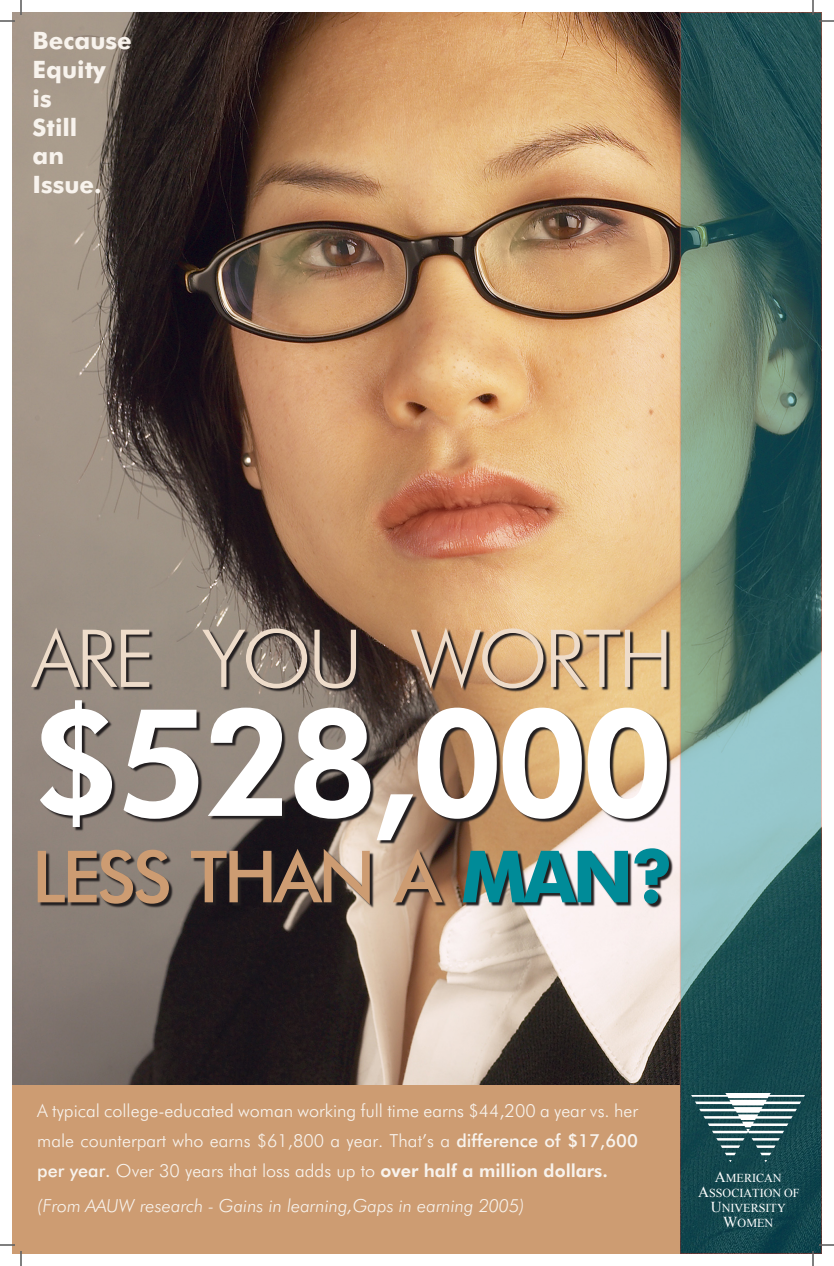
<style>
.page{position:relative;width:834px;height:1266px;background:#fff}
.page>*{position:absolute;margin:0;border:0;box-sizing:border-box;transform-origin:0 0}
.t1{font:800 150px "Futura BT";letter-spacing:-.045em;color:#fff}
.t2{font:300 80px "Futura BT";letter-spacing:-.05em;color:#eedcca}
.t3{font:500 72px "Futura BT";letter-spacing:-.05em;color:#cd9c72}
.t4{font:700 24px "Futura BT";color:#f8f3ed}
.t5{font:300 18px/30px "Futura BT";color:#f8f3ed;text-align:justify}
.t6{font:italic 300 18px "Futura BT";color:#f8f3ed}
.t7{font:15.1px "Times New Roman";color:#fff}
.t8{font:12.1px/15.1px "Times New Roman";color:#fff;text-align:center}
.s1{font-weight:700;color:#008b98}
.s2{font-weight:500}
.s3{font-weight:800}
</style>
<div class="page">
<img style="left:12px;top:12px;width:668px;height:1073px">
<svg style="left:682px;top:14px;width:138px;height:1238px;background:#47716e"></svg>
<svg style="left:691px;top:1093px;width:114px;height:69px"></svg>
<svg style="left:32px;top:629px;width:642px;height:280px;background:#78685a"></svg>
<div style="left:12px;top:1085px;width:668px;height:169px;background:#cd9c72"></div>
<svg style="left:0;top:0;width:22px;height:22px"></svg>
<svg style="left:0;top:1244px;width:22px;height:22px"></svg>
<svg style="left:812px;top:0;width:22px;height:22px"></svg>
<svg style="left:812px;top:1244px;width:22px;height:22px"></svg>
<p class="t4" style="left:33px;top:26px;width:101px">Because</p>
<p class="t4" style="left:33px;top:55px;width:75px">Equity</p>
<p class="t4" style="left:33px;top:84px;width:21px">is</p>
<p class="t4" style="left:33px;top:112px;width:46px">Still</p>
<p class="t4" style="left:33px;top:141px;width:33px">an</p>
<p class="t4" style="left:33px;top:170px;width:71px">Issue.</p>
<p class="t2" style="left:32px;top:610px;width:643px">ARE YOU WORTH</p>
<p class="t1" style="left:32px;top:671px;width:643px">$528,000</p>
<p class="t3" style="left:32px;top:833px;width:643px">LESS THAN A <span class="s1">MAN?</span></p>
<p class="t5" style="left:37px;top:1095px;width:602px">A typical college-educated woman working full time earns $44,200 a year vs. her male counterpart who earns $61,800 a year. That’s a <span class="s2">difference of $17,600 per year.</span> Over 30 years that loss adds up to <span class="s3">over half a million dollars.</span></p>
<p class="t6" style="left:37px;top:1194px;width:489px">(From AAUW research - Gains in learning,Gaps in earning 2005)</p>
<p class="t7" style="left:715px;top:1167px;width:12px">A</p>
<p class="t8" style="left:709px;top:1170px;width:92px">MERICAN<br>SSOCIATION OF<br>NIVERSITY<br>OMEN</p>
<p class="t7" style="left:698px;top:1182px;width:12px">A</p>
<p class="t7" style="left:711px;top:1197px;width:12px">U</p>
<p class="t7" style="left:723px;top:1212px;width:16px">W</p>
</div>
